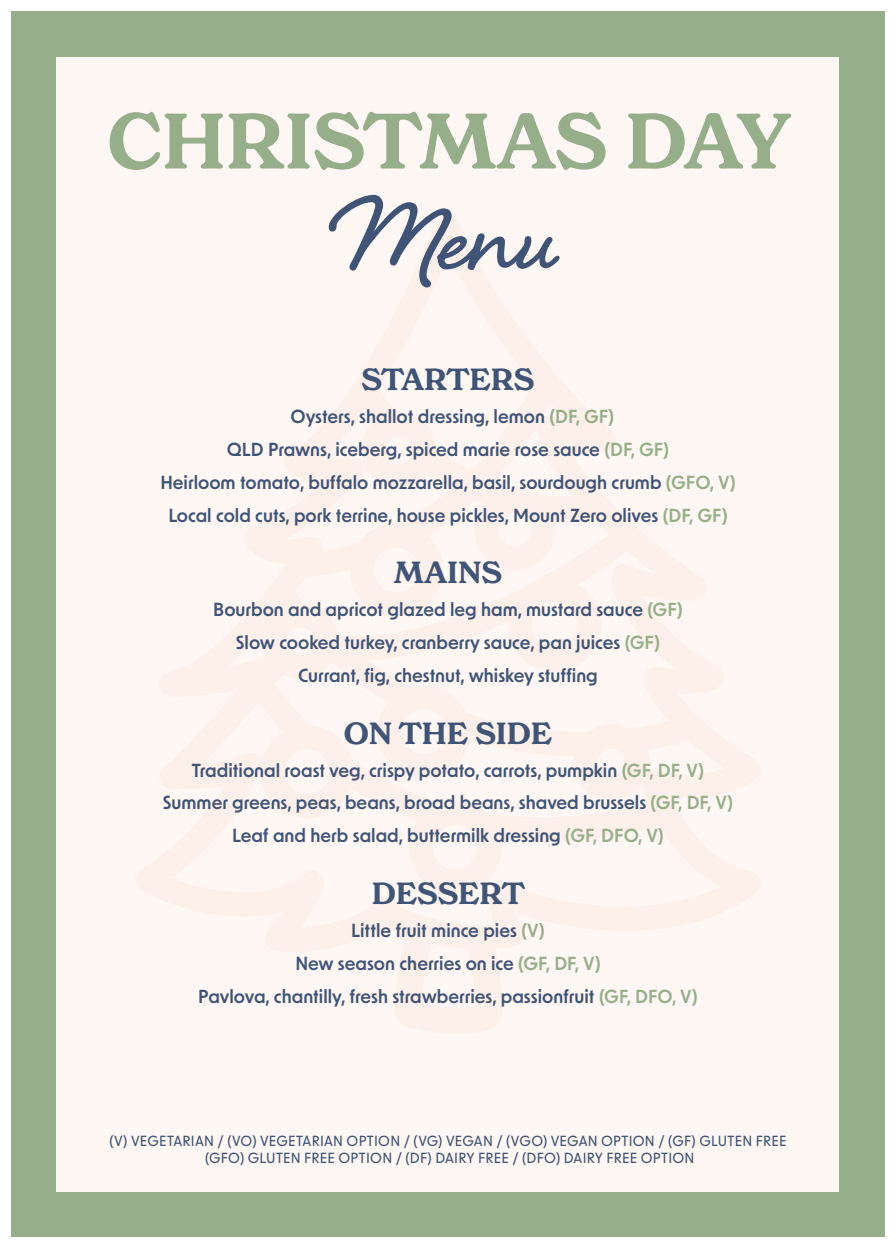
<style>
.page{position:relative;width:896px;height:1248px;background:#fff}
.page>*{position:absolute;margin:0;border:0;box-sizing:border-box;transform-origin:0 0}
.t1{font:700 134px "Shelby";color:#3f5477}
.t2{font:600 76.8px "New Spirit";letter-spacing:-.005em;color:#96af8a}
.t3{font:600 30px "New Spirit";color:#3f5477}
.t4{font:600 18px/33px "New Order";color:#3f5477;text-align:center}
.t5{font:500 14px/16.8px "New Order";letter-spacing:.015em;color:#3f5477;text-align:center}
.s1{color:#96af8a}
</style>
<div class="page">
<div style="left:11px;top:11px;width:873px;height:1225px;background:#96af8a"></div>
<div style="left:57px;top:57px;width:782px;height:1134px;background:#fef7f4"></div>
<svg style="left:136px;top:215px;width:624px;height:818px"></svg>
<h2 class="t2" style="left:107px;top:93px;width:685px">CHRISTMAS DAY</h2>
<h1 class="t1" style="left:336px;top:144px;width:225px">Menu</h1>
<h3 class="t3" style="left:361px;top:361px;width:174px">STARTERS</h3>
<p class="t4" style="left:160px;top:399px;width:577px">Oysters, shallot dressing, lemon <span class="s1">(DF, GF)<br></span>QLD Prawns, iceberg, spiced marie rose sauce <span class="s1">(DF, GF)<br></span>Heirloom tomato, buffalo mozzarella, basil, sourdough crumb <span class="s1">(GFO, V)<br></span>Local cold cuts, pork terrine, house pickles, Mount Zero olives <span class="s1">(DF, GF)</span></p>
<h3 class="t3" style="left:394px;top:554px;width:110px">MAINS</h3>
<p class="t4" style="left:213px;top:592px;width:471px">Bourbon and apricot glazed leg ham, mustard sauce <span class="s1">(GF)<br></span>Slow cooked turkey, cranberry sauce, pan juices <span class="s1">(GF)<br></span>Currant, fig, chestnut, whiskey stuffing</p>
<h3 class="t3" style="left:344px;top:714px;width:210px">ON THE SIDE</h3>
<p class="t4" style="left:163px;top:752px;width:571px">Traditional roast veg, crispy potato, carrots, pumpkin <span class="s1">(GF, DF, V)<br></span>Summer greens, peas, beans, broad beans, shaved brussels <span class="s1">(GF, DF, V)<br></span>Leaf and herb salad, buttermilk dressing <span class="s1">(GF, DFO, V)</span></p>
<h3 class="t3" style="left:372px;top:874px;width:155px">DESSERT</h3>
<p class="t4" style="left:198px;top:912px;width:501px">Little fruit mince pies <span class="s1">(V)<br></span>New season cherries on ice <span class="s1">(GF, DF, V)<br></span>Pavlova, chantilly, fresh strawberries, passionfruit <span class="s1">(GF, DFO, V)</span></p>
<p class="t5" style="left:109px;top:1131px;width:679px">(V) VEGETARIAN / (VO) VEGETARIAN OPTION / (VG) VEGAN / (VGO) VEGAN OPTION / (GF) GLUTEN FREE (GFO) GLUTEN FREE OPTION / (DF) DAIRY FREE / (DFO) DAIRY FREE OPTION</p>
</div>
